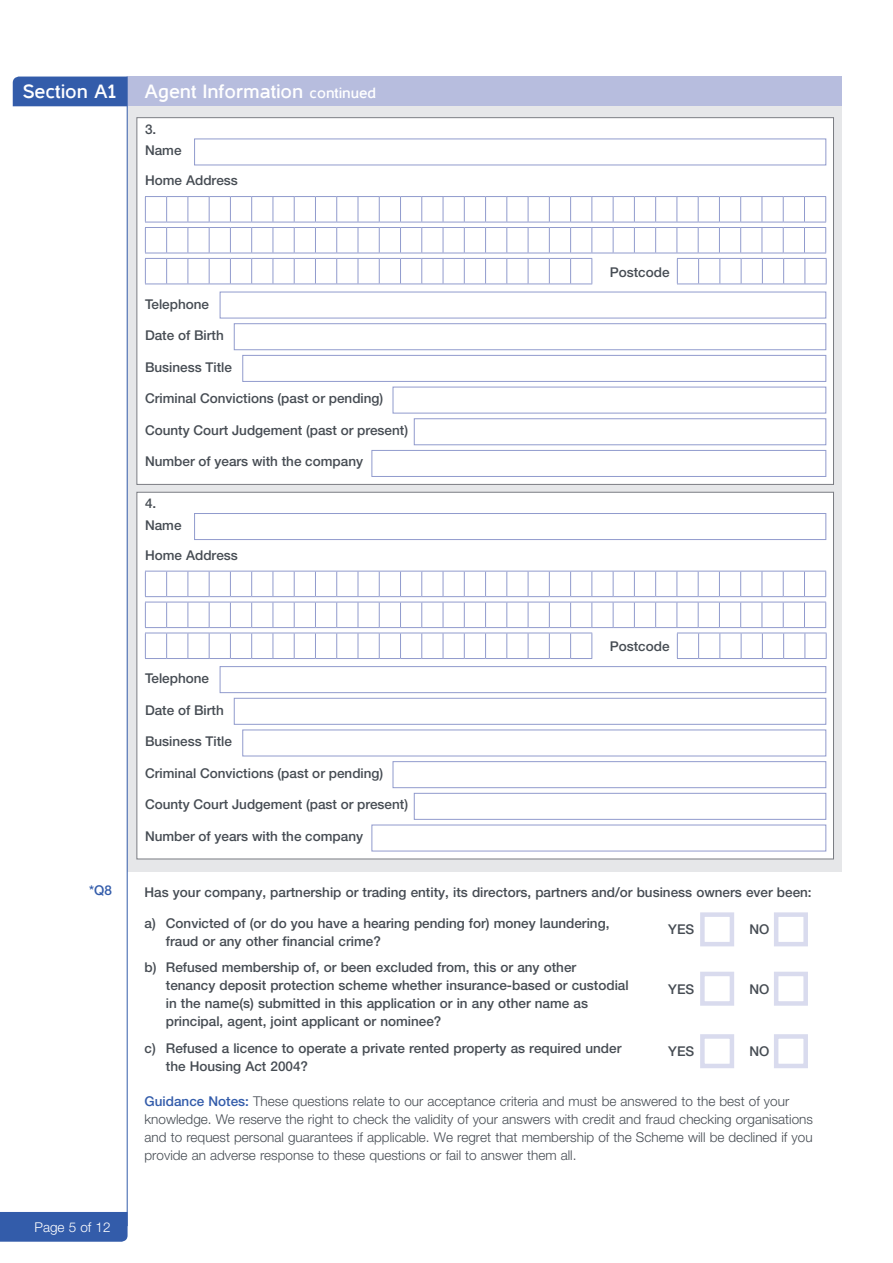
<style>
.page{position:relative;width:893px;height:1263px;background:#fff}
.page>*{position:absolute;margin:0;border:0;box-sizing:border-box;transform-origin:0 0}
.t1{font:700 19.5px "Casper";color:#fff}
.t2{font:500 13.5px/18px "Helvetica Neue";color:#464c53}
.t3{font:300 13.5px/18px "Helvetica Neue";color:#464c53}
.t4{font:300 13.5px "Helvetica Neue";color:#fff}
.t5{font:500 13.5px "Helvetica Neue";color:#335caa}
.s1{font-size:15px}
.s2{font-weight:500;color:#335caa}
</style>
<div class="page">
<div style="left:128px;top:106px;width:714px;height:766px;background:#e6e7e9"></div>
<div style="left:136px;top:117px;width:698px;height:368px;background:#fff;border:1px solid #7b7d83"></div>
<svg style="left:145px;top:196px;width:682px;height:89px"></svg>
<div style="left:194px;top:139px;width:632px;height:26px;border:1px solid #919bcd"></div>
<div style="left:220px;top:292px;width:606px;height:26px;border:1px solid #919bcd"></div>
<div style="left:234px;top:323px;width:592px;height:27px;border:1px solid #919bcd"></div>
<div style="left:242px;top:355px;width:584px;height:27px;border:1px solid #919bcd"></div>
<div style="left:393px;top:387px;width:433px;height:26px;border:1px solid #919bcd"></div>
<div style="left:414px;top:418px;width:412px;height:27px;border:1px solid #919bcd"></div>
<div style="left:371px;top:450px;width:455px;height:27px;border:1px solid #919bcd"></div>
<div style="left:136px;top:492px;width:698px;height:367px;background:#fff;border:1px solid #7b7d83"></div>
<svg style="left:145px;top:571px;width:682px;height:88px"></svg>
<div style="left:194px;top:513px;width:632px;height:27px;border:1px solid #919bcd"></div>
<div style="left:220px;top:666px;width:606px;height:27px;border:1px solid #919bcd"></div>
<div style="left:234px;top:698px;width:592px;height:27px;border:1px solid #919bcd"></div>
<div style="left:242px;top:729px;width:584px;height:27px;border:1px solid #919bcd"></div>
<div style="left:393px;top:761px;width:433px;height:27px;border:1px solid #919bcd"></div>
<div style="left:414px;top:793px;width:412px;height:27px;border:1px solid #919bcd"></div>
<div style="left:371px;top:825px;width:455px;height:26px;border:1px solid #919bcd"></div>
<div style="left:13px;top:77px;width:114px;height:29px;background:#335caa"></div>
<div style="left:128px;top:77px;width:714px;height:29px;background:#b7bdde"></div>
<div style="left:0;top:1212px;width:128px;height:30px;background:#335caa"></div>
<hr style="left:127px;top:77px;width:1px;height:1149px;background:#335caa">
<div style="left:700px;top:912px;width:34px;height:34px;border:4px solid #d9dbee"></div>
<div style="left:774px;top:912px;width:34px;height:34px;border:4px solid #d9dbee"></div>
<div style="left:700px;top:972px;width:34px;height:34px;border:4px solid #d9dbee"></div>
<div style="left:774px;top:972px;width:34px;height:34px;border:4px solid #d9dbee"></div>
<div style="left:700px;top:1034px;width:34px;height:34px;border:4px solid #d9dbee"></div>
<div style="left:774px;top:1034px;width:34px;height:34px;border:4px solid #d9dbee"></div>
<h1 class="t1" style="left:23px;top:81px;width:95px">Section A1</h1>
<h1 class="t1" style="left:145px;top:81px;width:233px">Agent Information <span class="s1">continued</span></h1>
<p class="t2" style="left:145px;top:120px;width:13px">3.</p>
<p class="t2" style="left:145px;top:141px;width:38px">Name</p>
<p class="t5" style="left:89px;top:882px;width:24px">*Q8</p>
<p class="t4" style="left:35px;top:1219px;width:77px">Page 5 of 12</p>
<p class="t2" style="left:145px;top:171px;width:94px">Home Address</p>
<p class="t2" style="left:145px;top:295px;width:66px">Telephone</p>
<p class="t2" style="left:145px;top:326px;width:80px">Date of Birth</p>
<p class="t2" style="left:145px;top:358px;width:89px">Business Title</p>
<p class="t2" style="left:145px;top:389px;width:240px">Criminal Convictions (past or pending)</p>
<p class="t2" style="left:145px;top:421px;width:265px">County Court Judgement (past or present)</p>
<p class="t2" style="left:145px;top:452px;width:220px">Number of years with the company</p>
<p class="t2" style="left:145px;top:494px;width:13px">4.</p>
<p class="t2" style="left:145px;top:516px;width:38px">Name</p>
<p class="t2" style="left:145px;top:546px;width:94px">Home Address</p>
<p class="t2" style="left:145px;top:669px;width:66px">Telephone</p>
<p class="t2" style="left:145px;top:701px;width:80px">Date of Birth</p>
<p class="t2" style="left:145px;top:732px;width:89px">Business Title</p>
<p class="t2" style="left:145px;top:764px;width:240px">Criminal Convictions (past or pending)</p>
<p class="t2" style="left:145px;top:795px;width:265px">County Court Judgement (past or present)</p>
<p class="t2" style="left:145px;top:827px;width:220px">Number of years with the company</p>
<p class="t2" style="left:610px;top:263px;width:61px">Postcode</p>
<p class="t2" style="left:610px;top:637px;width:61px">Postcode</p>
<p class="t2" style="left:145px;top:883px;width:669px">Has your company, partnership or trading entity, its directors, partners and/or business owners ever been:</p>
<p class="t2" style="left:166px;top:914px;width:445px;text-indent:-21px">a) Convicted of (or do you have a hearing pending for) money laundering, fraud or any other financial crime?</p>
<p class="t2" style="left:166px;top:958px;width:464px;text-indent:-21px">b) Refused membership of, or been excluded from, this or any other tenancy deposit protection scheme whether insurance-based or custodial in the name(s) submitted in this application or in any other name as principal, agent, joint applicant or nominee?</p>
<p class="t2" style="left:166px;top:1039px;width:457px;text-indent:-21px">c) Refused a licence to operate a private rented property as required under the Housing Act 2004?</p>
<p class="t3" style="left:145px;top:1092px;width:670px"><span class="s2">Guidance Notes:</span> These questions relate to our acceptance criteria and must be answered to the best of your knowledge. We reserve the right to check the validity of your answers with credit and fraud checking organisations and to request personal guarantees if applicable. We regret that membership of the Scheme will be declined if you provide an adverse response to these questions or fail to answer them all.</p>
<p class="t2" style="left:668px;top:920px;width:28px">YES</p>
<p class="t2" style="left:749px;top:920px;width:22px">NO</p>
<p class="t2" style="left:668px;top:980px;width:28px">YES</p>
<p class="t2" style="left:749px;top:980px;width:22px">NO</p>
<p class="t2" style="left:668px;top:1042px;width:28px">YES</p>
<p class="t2" style="left:749px;top:1042px;width:22px">NO</p>
</div>
